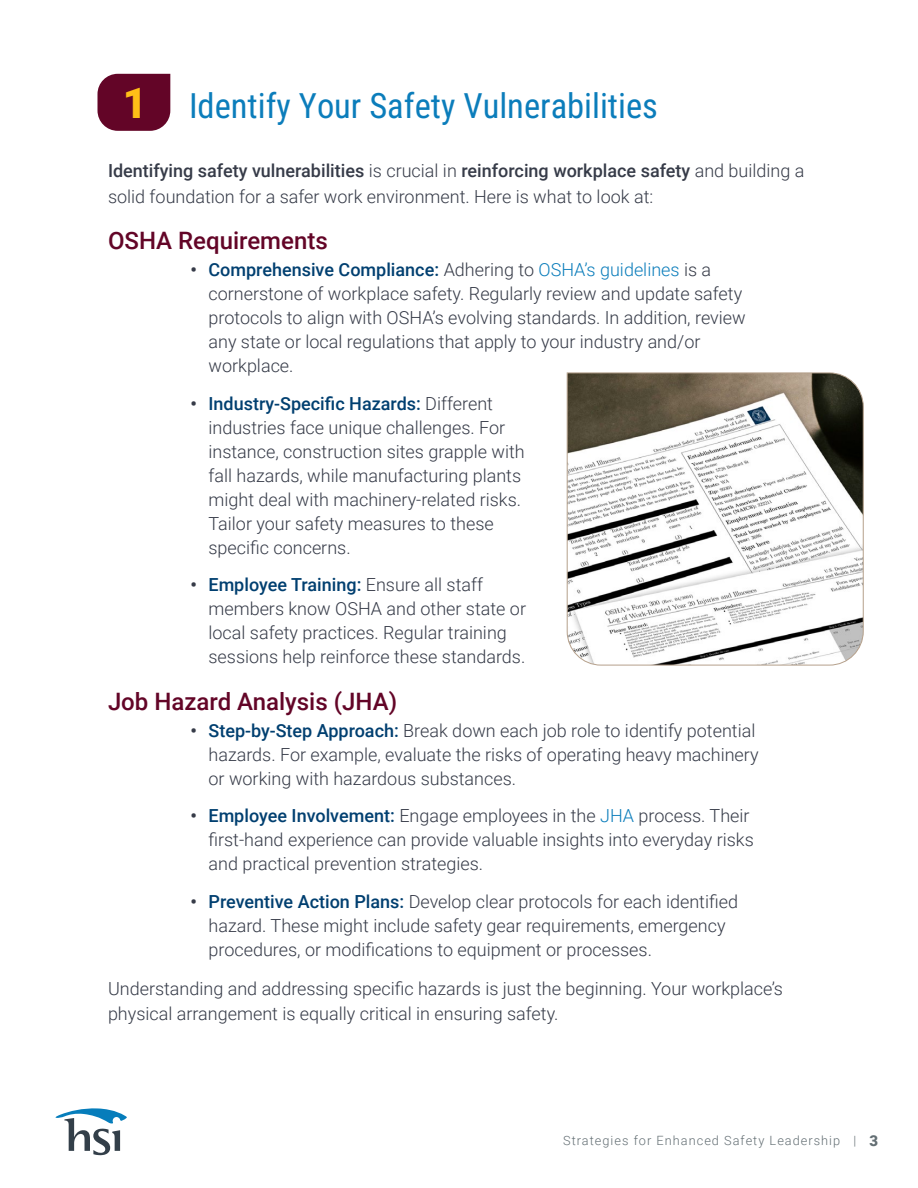
<style>
.page{position:relative;width:918px;height:1188px;background:#fff}
.page>*{position:absolute;margin:0;border:0;box-sizing:border-box;transform-origin:0 0}
.Paragraph{font:34.5px "Roboto Condensed";color:#0b7dbb}
.Paragraph-2{font:500 24px "Roboto";color:#630527}
.Paragraph-3{font:300 18px/24px "Roboto";color:#363b48}
.t1{font:300 12.75px "Roboto";letter-spacing:.08em;color:#646f74}
.s1{font-family:"Roboto";font-weight:900;font-size:42px;color:#ffbf17}
.s2{font-weight:500}
.s3{font-weight:700}
.s4{font-weight:500;color:#003f70}
.s5{color:#0b7dbb}
.s6{font-weight:900;font-size:15px}
</style>
<div class="page">
<svg style="left:55px;top:1108px;width:72px;height:47px"></svg>
<svg style="left:98px;top:74px;width:72px;height:57px;background:#6c1434"></svg>
<svg style="left:567px;top:373px;width:297px;height:292px"></svg>
<p class="Paragraph" style="left:123px;top:81px;width:537px"><span class="s1">1</span> Identify Your Safety Vulnerabilities</p>
<p class="Paragraph-3" style="left:108px;top:157px;width:698px;line-height:25.5px"><span class="s2">Identifying safety vulnerabilities</span> is crucial in <span class="s2">reinforcing workplace safety</span> and building a solid foundation for a safer work environment. Here is what to look at:</p>
<p class="Paragraph-2" style="left:108px;top:224px;width:221px">OSHA Requirements</p>
<p class="Paragraph-3" style="left:208px;top:257px;width:539px;text-indent:-18px"><span class="s3">•</span> <span class="s4">Comprehensive Compliance:</span> Adhering to <span class="s5">OSHA’s guidelines</span> is a cornerstone of workplace safety. Regularly review and update safety protocols to align with OSHA’s evolving standards. In addition, review any state or local regulations that apply to your industry and/or workplace.</p>
<p class="Paragraph-3" style="left:208px;top:391px;width:318px;text-indent:-18px"><span class="s3">•</span> <span class="s4">Industry-Specific Hazards:</span> Different industries face unique challenges. For instance, construction sites grapple with fall hazards, while manufacturing plants might deal with machinery-related risks.<br>Tailor your safety measures to these specific concerns.</p>
<p class="Paragraph-3" style="left:208px;top:572px;width:319px;text-indent:-18px"><span class="s3">•</span> <span class="s4">Employee Training:</span> Ensure all staff members know OSHA and other state or local safety practices. Regular training sessions help reinforce these standards.</p>
<p class="Paragraph-2" style="left:108px;top:684px;width:291px">Job Hazard Analysis (JHA)</p>
<p class="Paragraph-3" style="left:208px;top:718px;width:552px;text-indent:-18px"><span class="s3">•</span> <span class="s4">Step-by-Step Approach:</span> Break down each job role to identify potential hazards. For example, evaluate the risks of operating heavy machinery or working with hazardous substances.</p>
<p class="Paragraph-3" style="left:208px;top:803px;width:547px;text-indent:-18px"><span class="s3">•</span> <span class="s4">Employee Involvement:</span> Engage employees in the <span class="s5">JHA</span> process. Their first-hand experience can provide valuable insights into everyday risks and practical prevention strategies.</p>
<p class="Paragraph-3" style="left:208px;top:889px;width:531px;text-indent:-18px"><span class="s3">•</span> <span class="s4">Preventive Action Plans:</span> Develop clear protocols for each identified hazard. These might include safety gear requirements, emergency procedures, or modifications to equipment or processes.</p>
<p class="Paragraph-3" style="left:108px;top:975px;width:677px;line-height:25.5px">Understanding and addressing specific hazards is just the beginning. Your workplace’s physical arrangement is equally critical in ensuring safety.</p>
<p class="t1" style="left:563px;top:1132px;width:316px">Strategies for Enhanced Safety Leadership | <span class="s6">3</span></p>
</div>
